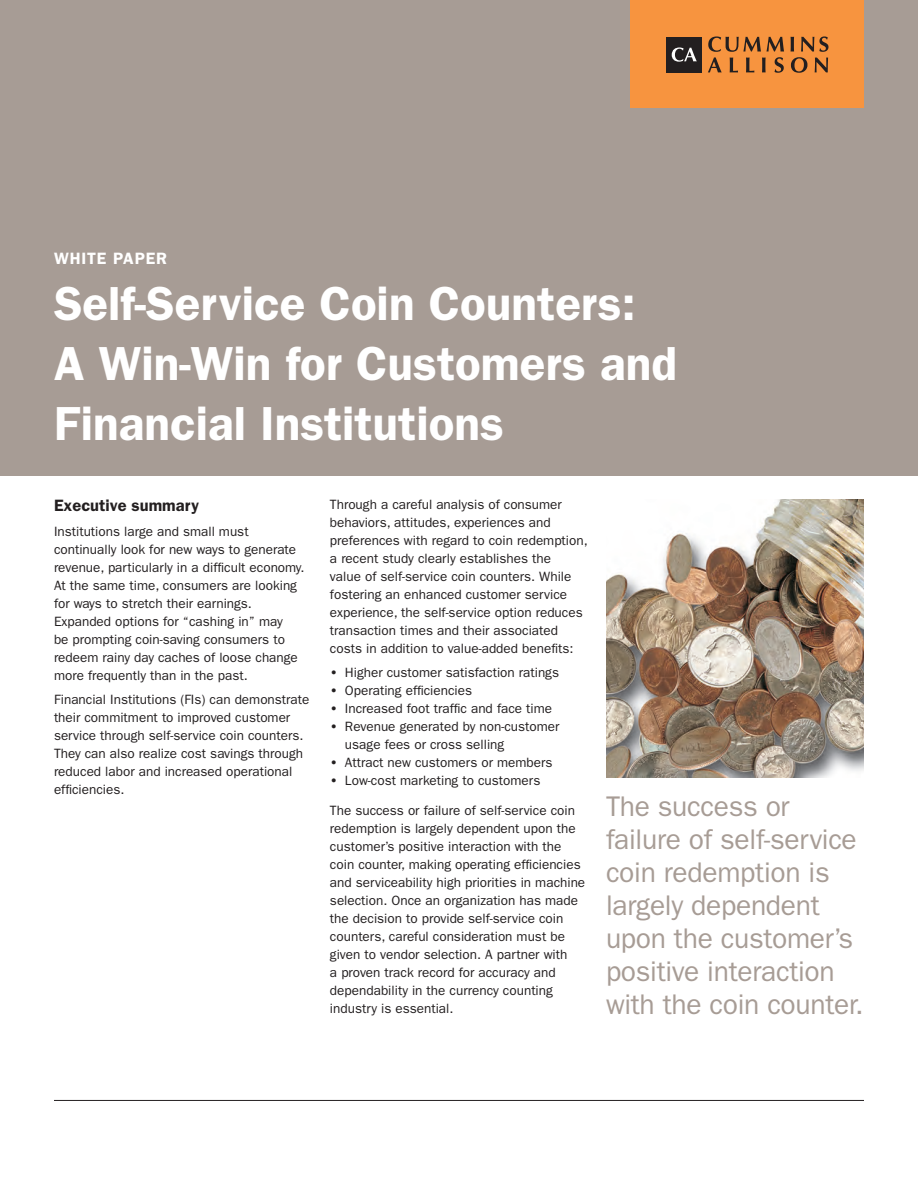
<style>
.page{position:relative;width:918px;height:1188px;background:#fff}
.page>*{position:absolute;margin:0;border:0;box-sizing:border-box;transform-origin:0 0}
.t1{font:600 48px/60px "ITC Franklin Gothic Std";color:#fff}
.t2{font:28.5px/33px "ITC Franklin Gothic Std";letter-spacing:-.01em;color:#a79c95}
.subheads_bold_color{font:600 16.5px "ITC Franklin Gothic Std";color:#231f20}
.sub_title_all_caps{font:600 16.5px "ITC Franklin Gothic Std";letter-spacing:.05em;color:#fff}
.body_copy{font:13.5px/18px "ITC Franklin Gothic Std";color:#231f20}
.s1{font-weight:600}
</style>
<div class="page">
<div style="left:0;top:0;width:918px;height:475px;background:#a79c95"></div>
<hr style="left:54px;top:1100px;width:810px;height:1px;background:#231f20">
<div style="left:631px;top:0;width:233px;height:108px;background:#f7943f"></div>
<svg style="left:708px;top:36px;width:76px;height:37px"></svg>
<svg style="left:791px;top:36px;width:37px;height:37px"></svg>
<div style="left:666px;top:37px;width:36px;height:35px;background:#231f20"></div>
<svg style="left:672px;top:47px;width:25px;height:15px"></svg>
<img style="left:606px;top:500px;width:258px;height:278px">
<p class="sub_title_all_caps" style="left:54px;top:249px;width:115px">WHITE PAPER</p>
<p class="t1" style="left:54px;top:274px;width:625px">Self-Service Coin Counters:<br>A Win-Win for Customers and<br>Financial Institutions</p>
<p class="subheads_bold_color" style="left:54px;top:495px;width:147px">Executive summary</p>
<p class="body_copy" style="left:54px;top:522px;width:252px">Institutions large and small must continually look for new ways to generate revenue, particularly in a difficult economy.<br>At the same time, consumers are looking for ways to stretch their earnings.<br>Expanded options for “cashing in” may<br>be prompting coin-saving consumers to redeem rainy day caches of loose change more frequently than in the past.</p>
<p class="body_copy" style="left:54px;top:691px;width:257px">Financial Institutions (FIs) can demonstrate their commitment to improved customer service through self-service coin counters.<br>They can also realize cost savings through reduced labor and increased operational efficiencies.</p>
<p class="body_copy" style="left:330px;top:495px;width:259px">Through a careful analysis of consumer behaviors, attitudes, experiences and preferences with regard to coin redemption, a recent study clearly establishes the<br>value of self-service coin counters. While fostering an enhanced customer service experience, the self-service option reduces transaction times and their associated costs in addition to value-added benefits:</p>
<p class="body_copy" style="left:330px;top:664px;width:231px"><span class="s1">•</span> Higher customer satisfaction ratings</p>
<p class="body_copy" style="left:330px;top:682px;width:144px"><span class="s1">•</span> Operating efficiencies</p>
<p class="body_copy" style="left:330px;top:700px;width:224px"><span class="s1">•</span> Increased foot traffic and face time</p>
<p class="body_copy" style="left:345px;top:718px;width:216px;text-indent:-15px"><span class="s1">•</span> Revenue generated by non-customer usage fees or cross selling</p>
<p class="body_copy" style="left:330px;top:754px;width:224px"><span class="s1">•</span> Attract new customers or members</p>
<p class="body_copy" style="left:330px;top:772px;width:212px"><span class="s1">•</span> Low-cost marketing to customers</p>
<p class="body_copy" style="left:330px;top:801px;width:257px">The success or failure of self-service coin redemption is largely dependent upon the customer’s positive interaction with the coin counter, making operating efficiencies and serviceability high priorities in machine selection. Once an organization has made the decision to provide self-service coin counters, careful consideration must be given to vendor selection. A partner with<br>a proven track record for accuracy and dependability in the currency counting industry is essential.</p>
<p class="t2" style="left:606px;top:790px;width:259px">The success or failure of self-service coin redemption is largely dependent upon the customer’s positive interaction with the coin counter.</p>
</div>
